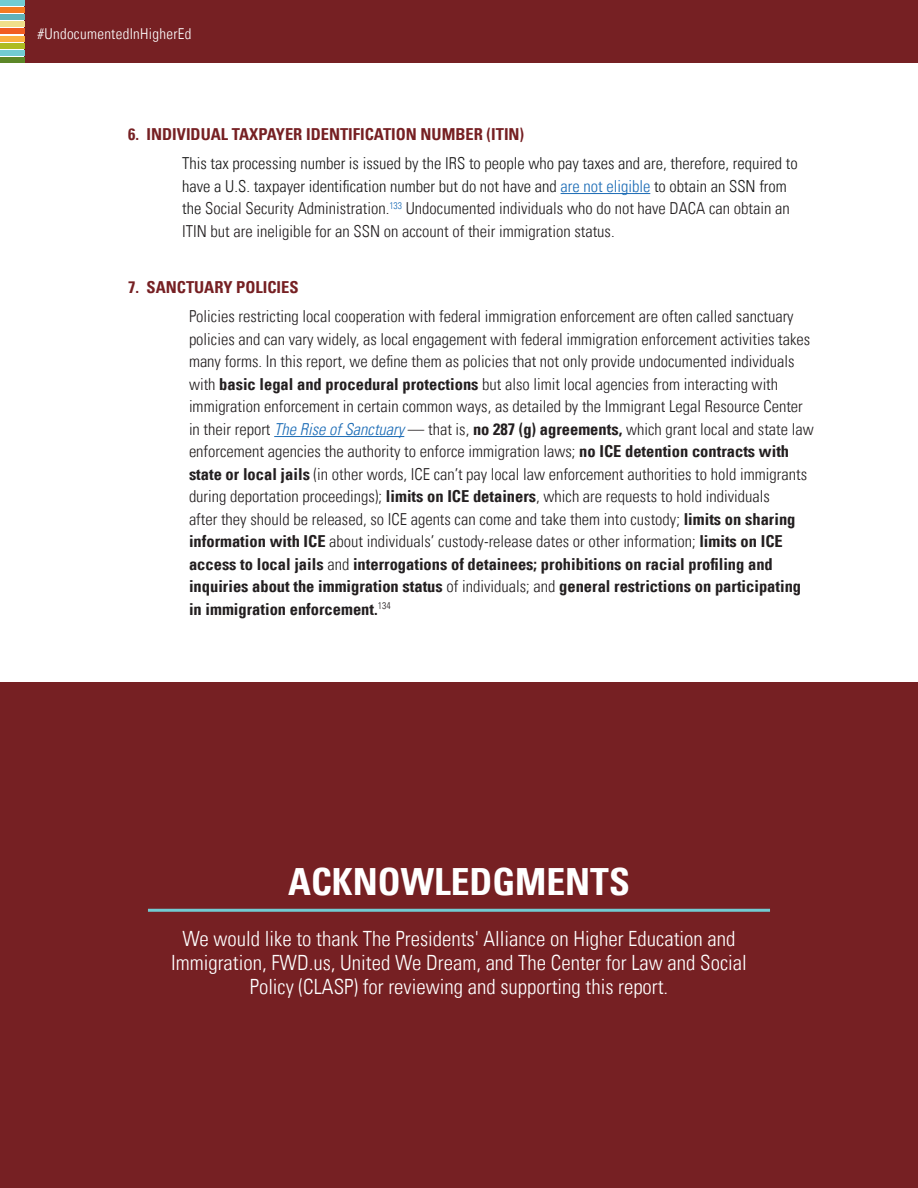
<style>
.page{position:relative;width:918px;height:1188px;background:#fff}
.page>*{position:absolute;margin:0;border:0;box-sizing:border-box;transform-origin:0 0}
.New_Header{font:700 condensed 37.5px "Univers LT";color:#fff}
.t1{font:300 condensed 21px/24px "Univers LT";color:#fff;text-align:center}
.t2{font:300 condensed 16.5px/22.5px "Univers LT";color:#231f20}
.t3{font:300 condensed 16.5px/22.5px "Univers LT";color:#1b1b1b}
.t4{font:700 condensed 16.5px "Univers LT";color:#762023}
.t5{font:300 condensed 15px "Univers LT";letter-spacing:.02em;color:#fff}
.s1{color:#1c6cb6}
.s2{color:#231f20}
.s3{font-weight:700}
.s4{font-style:italic;color:#1c6cb6}
</style>
<div class="page">
<div style="left:24px;top:0;width:894px;height:63px;background:#762023"></div>
<hr style="left:917px;top:0;width:1px;height:63px;background:#61b2b9">
<div style="left:0;top:0;width:24px;height:5px;background:#72cbd2"></div>
<div style="left:0;top:14px;width:24px;height:6px;background:#61b2b9"></div>
<div style="left:0;top:7px;width:24px;height:5px;background:#f47b20"></div>
<div style="left:0;top:22px;width:24px;height:5px;background:#f0df8a"></div>
<div style="left:0;top:36px;width:24px;height:5px;background:#fbb03f"></div>
<div style="left:0;top:29px;width:24px;height:5px;background:#f15d22"></div>
<div style="left:0;top:43px;width:24px;height:5px;background:#aebc21"></div>
<div style="left:0;top:58px;width:24px;height:5px;background:#5c8727"></div>
<div style="left:0;top:50px;width:24px;height:5px;background:#72cbd2"></div>
<div style="left:0;top:683px;width:918px;height:505px;background:#762023"></div>
<hr style="left:561px;top:193px;width:89px;height:1px;background:#1c6cb6">
<hr style="left:274px;top:436px;width:130px;height:1px;background:#1c6cb6">
<hr style="left:148px;top:909px;width:622px;height:3px;background:#72cbd2">
<p class="t5" style="left:38px;top:25px;width:156px">#UndocumentedInHigherEd</p>
<p class="t4" style="left:128px;top:124px;width:397px">6. INDIVIDUAL TAXPAYER IDENTIFICATION NUMBER (ITIN)</p>
<p class="t3" style="left:182px;top:152px;width:617px">This tax processing number is issued by the IRS to people who pay taxes and are, therefore, required to have a U.S. taxpayer identification number but do not have and <span class="s1">are not eligible</span> to obtain an SSN from the <span class="s2">Social Security Administration.</span><sup>133</sup> <span class="s2">Undocumented individuals who do not have DACA can obtain an ITIN but are ineligible for an SSN on account of their immigration status.</span></p>
<p class="t4" style="left:128px;top:277px;width:172px">7. SANCTUARY POLICIES</p>
<p class="t2" style="left:189px;top:305px;width:626px">Policies restricting local cooperation with federal immigration enforcement are often called sanctuary policies and can vary widely, as local engagement with federal immigration enforcement activities takes many forms. In this report, we define them as policies that not only provide undocumented individuals with <span class="s3">basic legal and procedural protections</span> but also limit local agencies from interacting with immigration enforcement in certain common ways, as detailed by the Immigrant Legal Resource Center in their report <span class="s4">The Rise of Sanctuary</span> — that is, <span class="s3">no 287 (g) agreements,</span> which grant local and state law enforcement agencies the authority to enforce immigration laws; <span class="s3">no ICE detention contracts with state or local jails</span> (in other words, ICE can’t pay local law enforcement authorities to hold immigrants during deportation proceedings); <span class="s3">limits on ICE detainers</span>, which are requests to hold individuals<br>after they should be released, so ICE agents can come and take them into custody; <span class="s3">limits on sharing information with ICE</span> about individuals’ custody-release dates or other information; <span class="s3">limits on ICE access to local jails</span> and <span class="s3">interrogations of detainees; prohibitions on racial profiling and inquiries about the immigration status</span> of individuals; and <span class="s3">general restrictions on participating in immigration enforcement.</span><sup>134</sup></p>
<p class="New_Header" style="left:288px;top:859px;width:343px">ACKNOWLEDGMENTS</p>
<p class="t1" style="left:171px;top:927px;width:577px">We would like to thank The Presidents' Alliance on Higher Education and<br>Immigration, FWD.us, United We Dream, and The Center for Law and Social<br>Policy (CLASP) for reviewing and supporting this report.</p>
</div>
